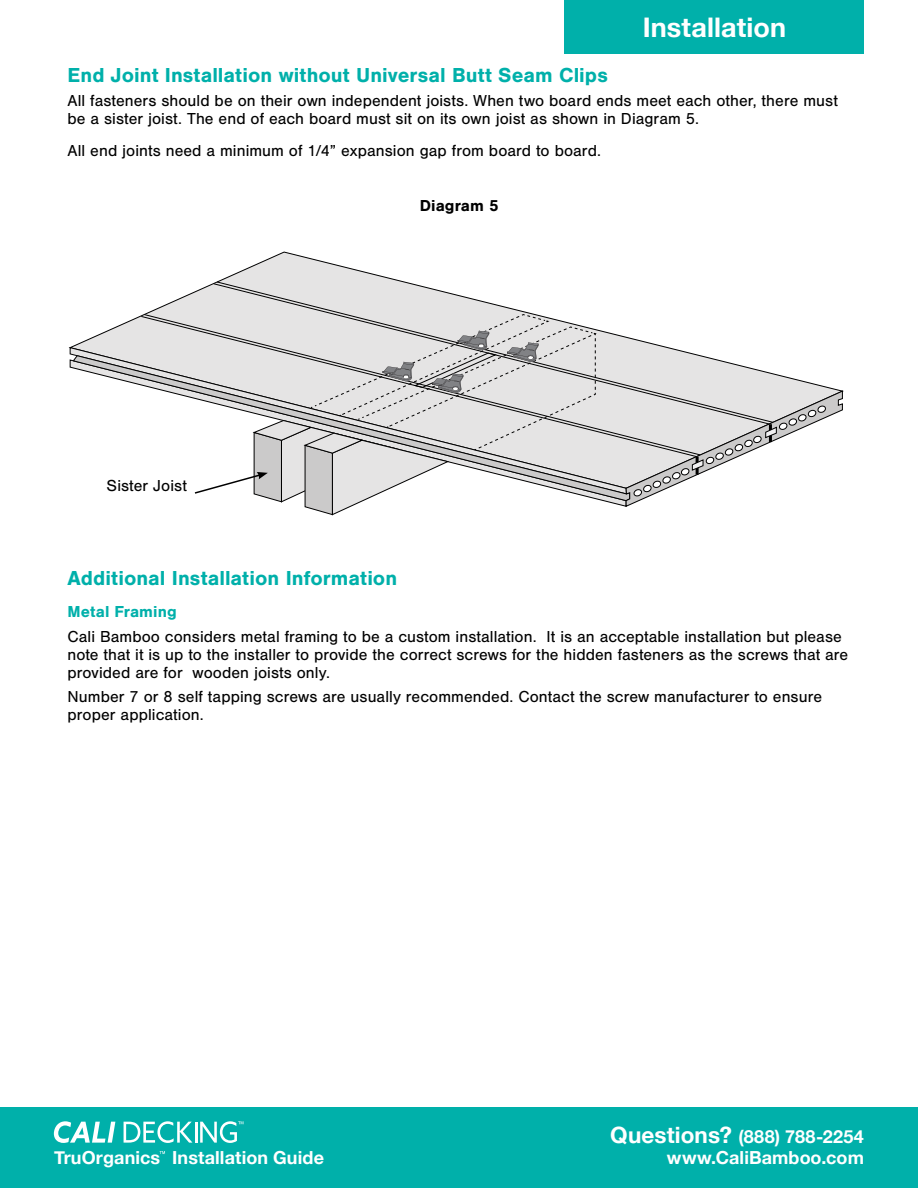
<style>
.page{position:relative;width:918px;height:1188px;background:#fff}
.page>*{position:absolute;margin:0;border:0;box-sizing:border-box;transform-origin:0 0}
.t1{font:700 27px "Helvetica Neue";letter-spacing:.005em;color:#fff}
.t2{font:700 21px "Nimbus San";color:#00b0aa}
.t3{font:700 18px "Helvetica Neue";letter-spacing:.005em;color:#fff}
.t4{font:16.5px/18px "Nimbus San";letter-spacing:.005em;color:#000}
.t5{font:700 16.5px "Nimbus San";letter-spacing:.005em;color:#00b0aa}
.t6{font:700 16.5px "Nimbus San";letter-spacing:.005em;color:#000}
.s1{font-size:22.5px}
</style>
<div class="page">
<div style="left:0;top:1107px;width:918px;height:81px;background:#00b0aa"></div>
<div style="left:565px;top:0;width:299px;height:54px;background:#00b0aa"></div>
<svg style="left:54px;top:1121px;width:61px;height:22px"></svg>
<svg style="left:124px;top:1121px;width:68px;height:22px"></svg>
<hr style="left:195px;top:1122px;width:2px;height:21px;background:#fff">
<svg style="left:200px;top:1121px;width:43px;height:22px"></svg>
<svg style="left:160px;top:1151px;width:5px;height:3px"></svg>
<svg style="left:70px;top:251px;width:774px;height:141px"></svg>
<svg style="left:140px;top:281px;width:634px;height:109px"></svg>
<svg style="left:73px;top:355px;width:557px;height:146px"></svg>
<svg style="left:625px;top:390px;width:218px;height:117px"></svg>
<svg style="left:193px;top:314px;width:405px;height:202px"></svg>
<h1 class="t1" style="left:643px;top:6px;width:145px">Installation</h1>
<p class="t2" style="left:68px;top:63px;width:542px">End Joint Installation without Universal Butt Seam Clips</p>
<p class="t4" style="left:68px;top:92px;width:772px">All fasteners should be on their own independent joists. When two board ends meet each other, there must be a sister joist. The end of each board must sit on its own joist as shown in Diagram 5.</p>
<p class="t4" style="left:68px;top:142px;width:535px">All end joints need a minimum of 1/4” expansion gap from board to board.</p>
<p class="t4" style="left:107px;top:477px;width:82px">Sister Joist</p>
<p class="t6" style="left:420px;top:196px;width:80px">Diagram 5</p>
<p class="t2" style="left:68px;top:567px;width:331px">Additional Installation Information</p>
<p class="t5" style="left:68px;top:602px;width:111px">Metal Framing</p>
<p class="t4" style="left:68px;top:627px;width:782px">Cali Bamboo considers metal framing to be a custom installation. It is an acceptable installation but please note that it is up to the installer to provide the correct screws for the hidden fasteners as the screws that are provided are for wooden joists only.</p>
<p class="t4" style="left:68px;top:688px;width:756px">Number 7 or 8 self tapping screws are usually recommended. Contact the screw manufacturer to ensure proper application.</p>
<p class="t3" style="left:610px;top:1122px;width:255px"><span class="s1">Questions?</span> (888) 788-2254</p>
<p class="t3" style="left:54px;top:1143px;width:272px">TruOrganics Installation Guide</p>
<p class="t3" style="left:667px;top:1143px;width:199px">www.CaliBamboo.com</p>
</div>
